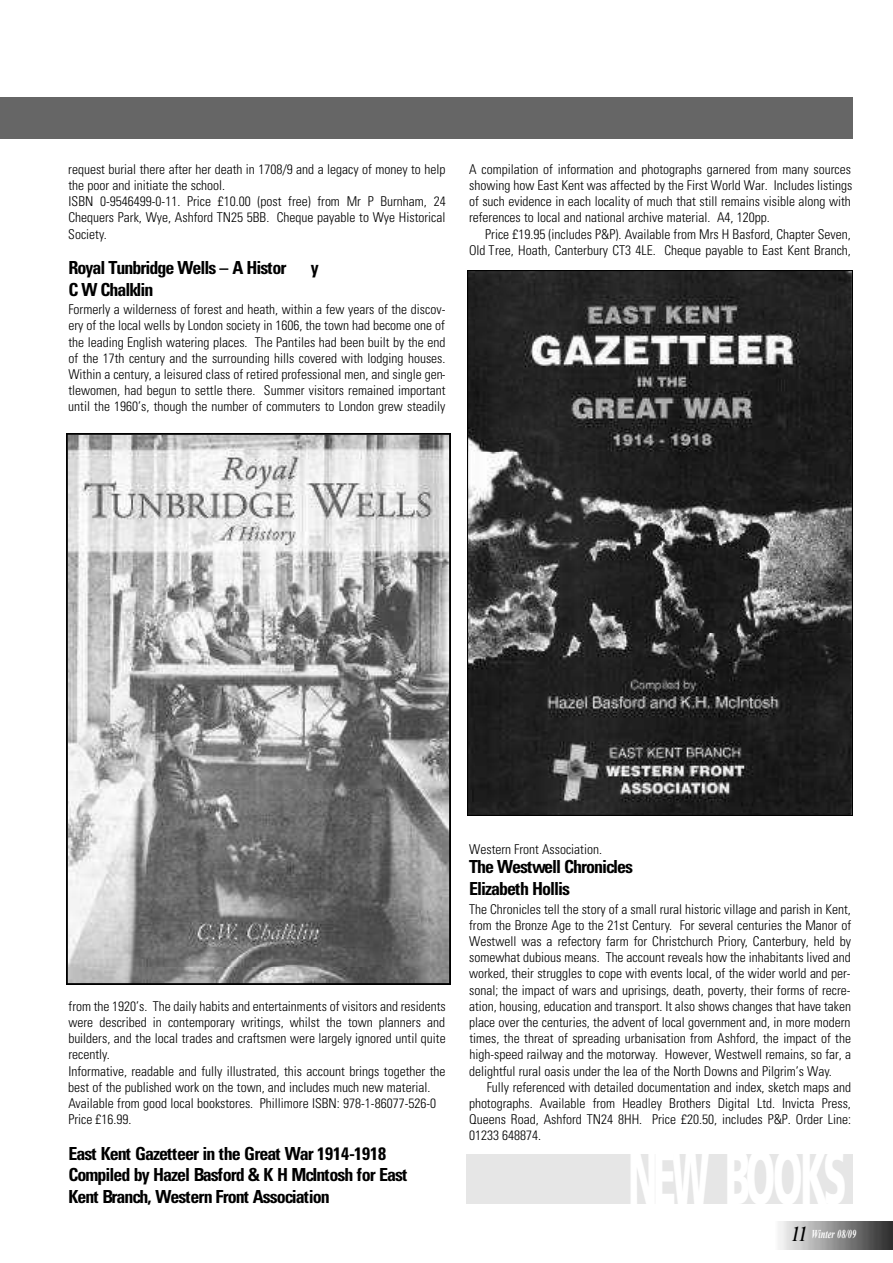
<style>
.page{position:relative;width:893px;height:1263px;background:#fff}
.page>*{position:absolute;margin:0;border:0;box-sizing:border-box;transform-origin:0 0}
.t1{font:900 77.4px "Frutiger";color:#fff;scale:.49 1}
.t2{font:700 condensed 18px/21.8px "Univers";color:#000}
.t3{font:300 condensed 13.5px/16.2px "Univers";color:#000}
.t4{font:italic 700 12px "Times New Roman";color:#fff;scale:.7 1}
.s1{font-size:21px;color:#000}
</style>
<div class="page">
<img style="left:778px;top:1221px;width:114px;height:29px">
<img style="left:877px;top:1223px;width:15px;height:25px">
<img style="left:67px;top:433px;width:383px;height:551px">
<img style="left:467px;top:271px;width:385px;height:545px">
<div style="left:0;top:97px;width:852px;height:42px;background:#666"></div>
<div style="left:466px;top:1154px;width:386px;height:50px;background:#e6e6e6"></div>
<p class="t3" style="left:68px;top:162px;width:379px">request burial there after her death in 1708/9 and a legacy of money to help the poor and initiate the school.<br>ISBN 0-9546499-0-11. Price £10.00 (post free) from Mr P Burnham, 24<br>Chequers Park, Wye, Ashford TN25 5BB. Cheque payable to Wye Historical Society.</p>
<h2 class="t2" style="left:69px;top:259px;width:218px">Royal Tunbridge Wells – A Histor</h2>
<h2 class="t2" style="left:311px;top:259px;width:9px">y</h2>
<h2 class="t2" style="left:69px;top:280px;width:85px">C W Chalklin</h2>
<p class="t3" style="left:68px;top:302px;width:379px;text-align:justify">Formerly a wilderness of forest and heath, within a few years of the discov&shy;ery of the local wells by London society in 1606, the town had become one of the leading English watering places. The Pantiles had been built by the end of the 17th century and the surrounding hills covered with lodging houses.<br>Within a century, a leisured class of retired professional men, and single gen&shy;tlewomen, had begun to settle there. Summer visitors remained important until the 1960’s, though the number of commuters to London grew steadily</p>
<p class="t3" style="left:469px;top:162px;width:385px">A compilation of information and photographs garnered from many sources showing how East Kent was affected by the First World War. Includes listings of such evidence in each locality of much that still remains visible along with references to local and national archive material. A4, 120pp.</p>
<p class="t3" style="left:469px;top:227px;width:383px;text-align:right">Price £19.95 (includes P&amp;P). Available from Mrs H Basford, Chapter Seven,<br>Old Tree, Hoath, Canterbury CT3 4LE. Cheque payable to East Kent Branch,</p>
<p class="t3" style="left:68px;top:999px;width:379px">from the 1920’s. The daily habits and entertainments of visitors and residents were described in contemporary writings, whilst the town planners and builders, and the local trades and craftsmen were largely ignored until quite recently.<br>Informative, readable and fully illustrated, this account brings together the best of the published work on the town, and includes much new material.<br>Available from good local bookstores. Phillimore ISBN: 978-1-86077-526-0<br>Price £16.99.</p>
<h2 class="t2" style="left:68px;top:1144px;width:340px">East Kent Gazetteer in the Great War 1914-1918<br>Compiled by Hazel Basford &amp; K H McIntosh for East<br>Kent Branch, Western Front Association</h2>
<p class="t3" style="left:469px;top:842px;width:134px">Western Front Association.</p>
<h2 class="t2" style="left:469px;top:858px;width:164px">The Westwell Chronicles<br>Elizabeth Hollis</h2>
<p class="t3" style="left:469px;top:902px;width:383px;text-align:justify">The Chronicles tell the story of a small rural historic village and parish in Kent, from the Bronze Age to the 21st Century. For several centuries the Manor of Westwell was a refectory farm for Christchurch Priory, Canterbury, held by somewhat dubious means. The account reveals how the inhabitants lived and worked, their struggles to cope with events local, of the wider world and per&shy;sonal; the impact of wars and uprisings, death, poverty, their forms of recre&shy;ation, housing, education and transport. It also shows changes that have taken place over the centuries, the advent of local government and, in more modern times, the threat of spreading urbanisation from Ashford, the impact of the high-speed railway and the motorway. However, Westwell remains, so far, a delightful rural oasis under the lea of the North Downs and Pilgrim’s Way.</p>
<p class="t3" style="left:469px;top:1080px;width:383px;text-align:justify;text-indent:18px">Fully referenced with detailed documentation and index, sketch maps and photographs. Available from Headley Brothers Digital Ltd. Invicta Press, Queens Road, Ashford TN24 8HH. Price £20.50, includes P&amp;P. Order Line:<br>01233 648874.</p>
<h1 class="t1" style="left:628px;top:1146px;width:439px">N E W B O O K S</h1>
<p class="t4" style="left:791px;top:1227px;width:94px"><span class="s1">11</span> Winter 08/09</p>
</div>
